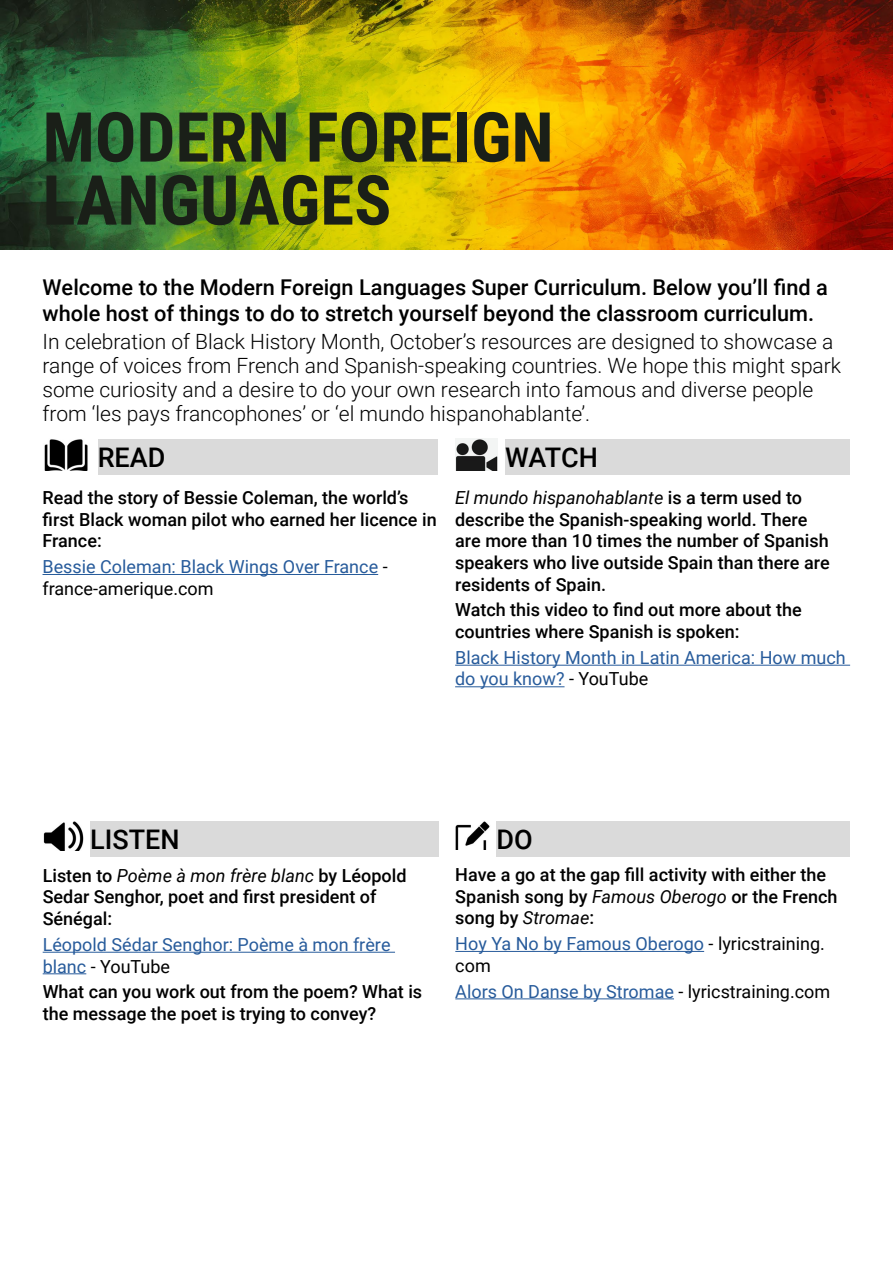
<style>
.page{position:relative;width:893px;height:1263px;background:#fff}
.page>*{position:absolute;margin:0;border:0;box-sizing:border-box;transform-origin:0 0}
.t1{font:700 69px/63px "Roboto Condensed";color:#1a1f18}
.t2{font:500 27px "Roboto";color:#000}
.t3{font:500 21.75px/26.1px "Roboto";color:#000}
.t4{font:300 21px/24px "Roboto";color:#000}
.t5{font:500 18px/21.6px "Roboto";color:#000}
.t6{font:18px/21.6px "Roboto";color:#275b9b}
.s1{color:#000}
.s2{font-weight:400;font-style:italic}
</style>
<div class="page">
<img style="left:0;top:0;width:893px;height:250px">
<img style="left:44px;top:439px;width:44px;height:31px">
<div style="left:98px;top:439px;width:339px;height:35px;background:#dadada"></div>
<hr style="left:43px;top:574px;width:335px;height:1px;background:#275b9b">
<img style="left:43px;top:821px;width:41px;height:29px">
<div style="left:90px;top:821px;width:348px;height:35px;background:#dadada"></div>
<hr style="left:43px;top:952px;width:352px;height:1px;background:#275b9b">
<hr style="left:43px;top:973px;width:43px;height:1px;background:#275b9b">
<img style="left:455px;top:439px;width:43px;height:31px">
<div style="left:505px;top:439px;width:345px;height:35px;background:#dadada"></div>
<hr style="left:455px;top:665px;width:395px;height:1px;background:#275b9b">
<hr style="left:455px;top:686px;width:109px;height:1px;background:#275b9b">
<img style="left:455px;top:821px;width:35px;height:29px">
<div style="left:496px;top:821px;width:354px;height:35px;background:#dadada"></div>
<hr style="left:455px;top:951px;width:249px;height:1px;background:#275b9b">
<hr style="left:455px;top:998px;width:219px;height:1px;background:#275b9b">
<h1 class="t1" style="left:43px;top:103px;width:513px">MODERN FOREIGN<br>LANGUAGES</h1>
<p class="t3" style="left:43px;top:273px;width:787px">Welcome to the Modern Foreign Languages Super Curriculum. Below you’ll find a whole host of things to do to stretch yourself beyond the classroom curriculum.</p>
<p class="t4" style="left:43px;top:329px;width:800px">In celebration of Black History Month, October’s resources are designed to showcase a range of voices from French and Spanish-speaking countries. We hope this might spark some curiosity and a desire to do your own research into famous and diverse people from ‘les pays francophones’ or ‘el mundo hispanohablante’.</p>
<h2 class="t2" style="left:98px;top:438px;width:69px">READ</h2>
<p class="t5" style="left:43px;top:486px;width:396px">Read the story of Bessie Coleman, the world’s first Black woman pilot who earned her licence in<br>France:</p>
<p class="t6" style="left:43px;top:555px;width:347px">Bessie Coleman: Black Wings Over France <span class="s1">- france-amerique.com</span></p>
<h2 class="t2" style="left:505px;top:438px;width:94px">WATCH</h2>
<p class="t5" style="left:455px;top:486px;width:376px"><span class="s2">El mundo hispanohablante</span> is a term used to describe the Spanish-speaking world. There are more than 10 times the number of Spanish speakers who live outside Spain than there are residents of Spain.</p>
<p class="t5" style="left:455px;top:598px;width:348px">Watch this video to find out more about the countries where Spanish is spoken:</p>
<p class="t6" style="left:455px;top:646px;width:392px">Black History Month in Latin America: How much do you know? <span class="s1">- YouTube</span></p>
<h2 class="t2" style="left:90px;top:820px;width:91px">LISTEN</h2>
<p class="t5" style="left:43px;top:864px;width:365px">Listen to <span class="s2">Poème à mon frère blanc</span> by Léopold<br>Sedar Senghor, poet and first president of<br>Sénégal:</p>
<p class="t6" style="left:43px;top:933px;width:349px">Léopold Sédar Senghor: Poème à mon frère blanc <span class="s1">- YouTube</span></p>
<p class="t5" style="left:43px;top:980px;width:381px">What can you work out from the poem? What is the message the poet is trying to convey?</p>
<h2 class="t2" style="left:496px;top:820px;width:38px">DO</h2>
<p class="t5" style="left:455px;top:863px;width:384px">Have a go at the gap fill activity with either the<br>Spanish song by <span class="s2">Famous Oberogo</span> or the French song by <span class="s2">Stromae</span>:</p>
<p class="t6" style="left:455px;top:932px;width:371px">Hoy Ya No by Famous Oberogo <span class="s1">- lyricstraining. com</span></p>
<p class="t6" style="left:455px;top:980px;width:376px">Alors On Danse by Stromae <span class="s1">- lyricstraining.com</span></p>
</div>
